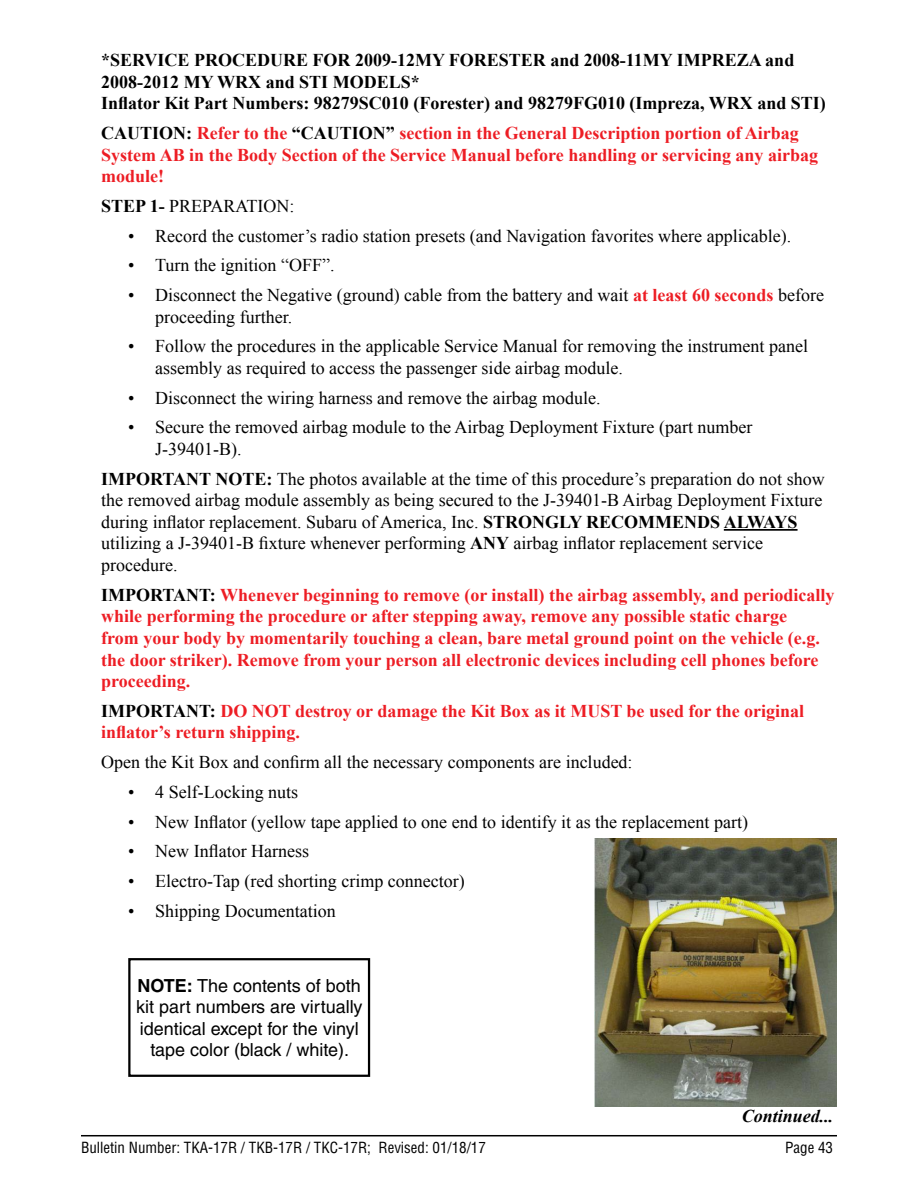
<style>
.page{position:relative;width:918px;height:1188px;background:#fff}
.page>*{position:absolute;margin:0;border:0;box-sizing:border-box;transform-origin:0 0}
.t1{font:18px/21.6px "Times New Roman";color:#000}
.t2{font:700 18px/21.6px "Times New Roman";color:#ed1d24}
.t3{font:700 18px/21.6px "Times New Roman";color:#000}
.t4{font:18px/21.6px "Helvetica LT Std";color:#000;text-align:center}
.t5{font:italic 700 18px "Times New Roman";color:#000}
.t6{font:condensed 15px "Helvetica LT Std";color:#000}
.s1{color:#000}
.s2{font-weight:700}
.s3{font-weight:700;color:#ed1d24}
</style>
<div class="page">
<hr style="left:81px;top:1135px;width:756px;height:1px;background:#000">
<hr style="left:724px;top:529px;width:74px;height:2px;background:#000">
<div style="left:128px;top:958px;width:242px;height:119px;border:2px solid #000"></div>
<img style="left:595px;top:839px;width:242px;height:268px">
<p class="t3" style="left:101px;top:49px;width:726px">*SERVICE PROCEDURE FOR 2009-12MY FORESTER and 2008-11MY IMPREZA and<br>2008-2012 MY WRX and STI MODELS*<br>Inflator Kit Part Numbers: 98279SC010 (Forester) and 98279FG010 (Impreza, WRX and STI)</p>
<p class="t2" style="left:101px;top:122px;width:718px"><span class="s1">CAUTION:</span> Refer to the <span class="s1">“CAUTION”</span> section in the General Description portion of Airbag<br>System AB in the Body Section of the Service Manual before handling or servicing any airbag module!</p>
<p class="t1" style="left:101px;top:195px;width:195px"><span class="s2">STEP 1-</span> PREPARATION:</p>
<p class="t1" style="left:128px;top:225px;width:665px">• Record the customer’s radio station presets (and Navigation favorites where applicable).</p>
<p class="t1" style="left:128px;top:254px;width:208px">• Turn the ignition “OFF”.</p>
<p class="t1" style="left:155px;top:284px;width:670px;text-indent:-27px">• Disconnect the Negative (ground) cable from the battery and wait <span class="s3">at least 60 seconds</span> before proceeding further.</p>
<p class="t1" style="left:155px;top:335px;width:654px;text-indent:-27px">• Follow the procedures in the applicable Service Manual for removing the instrument panel assembly as required to access the passenger side airbag module.</p>
<p class="t1" style="left:128px;top:387px;width:474px">• Disconnect the wiring harness and remove the airbag module.</p>
<p class="t1" style="left:155px;top:416px;width:599px;text-indent:-27px">• Secure the removed airbag module to the Airbag Deployment Fixture (part number<br>J-39401-B).</p>
<p class="t1" style="left:101px;top:468px;width:725px"><span class="s2">IMPORTANT NOTE:</span> The photos available at the time of this procedure’s preparation do not show the removed airbag module assembly as being secured to the J-39401-B Airbag Deployment Fixture during inflator replacement. Subaru of America, Inc. <span class="s2">STRONGLY RECOMMENDS ALWAYS </span>utilizing a J-39401-B fixture whenever performing <span class="s2">ANY</span> airbag inflator replacement service procedure.</p>
<p class="t2" style="left:101px;top:584px;width:735px"><span class="s1">IMPORTANT:</span> Whenever beginning to remove (or install) the airbag assembly, and periodically while performing the procedure or after stepping away, remove any possible static charge<br>from your body by momentarily touching a clean, bare metal ground point on the vehicle (e.g. the door striker). Remove from your person all electronic devices including cell phones before proceeding.</p>
<p class="t2" style="left:101px;top:700px;width:705px"><span class="s1">IMPORTANT:</span> DO NOT destroy or damage the Kit Box as it MUST be used for the original inflator’s return shipping.</p>
<p class="t1" style="left:101px;top:751px;width:533px">Open the Kit Box and confirm all the necessary components are included:</p>
<p class="t1" style="left:128px;top:781px;width:171px">• 4 Self-Locking nuts</p>
<p class="t1" style="left:128px;top:810px;width:621px">• New Inflator (yellow tape applied to one end to identify it as the replacement part)</p>
<p class="t1" style="left:128px;top:840px;width:182px">• New Inflator Harness</p>
<p class="t1" style="left:128px;top:870px;width:338px">• Electro-Tap (red shorting crimp connector)</p>
<p class="t1" style="left:128px;top:900px;width:209px">• Shipping Documentation</p>
<p class="t4" style="left:136px;top:974px;width:228px"><span class="s2">NOTE:</span> The contents of both kit part numbers are virtually identical except for the vinyl tape color (black / white).</p>
<p class="t5" style="left:742px;top:1104px;width:93px">Continued...</p>
<p class="t6" style="left:81px;top:1138px;width:406px">Bulletin Number: TKA-17R / TKB-17R / TKC-17R; Revised: 01/18/17</p>
<p class="t6" style="left:785px;top:1138px;width:49px">Page 43</p>
</div>
